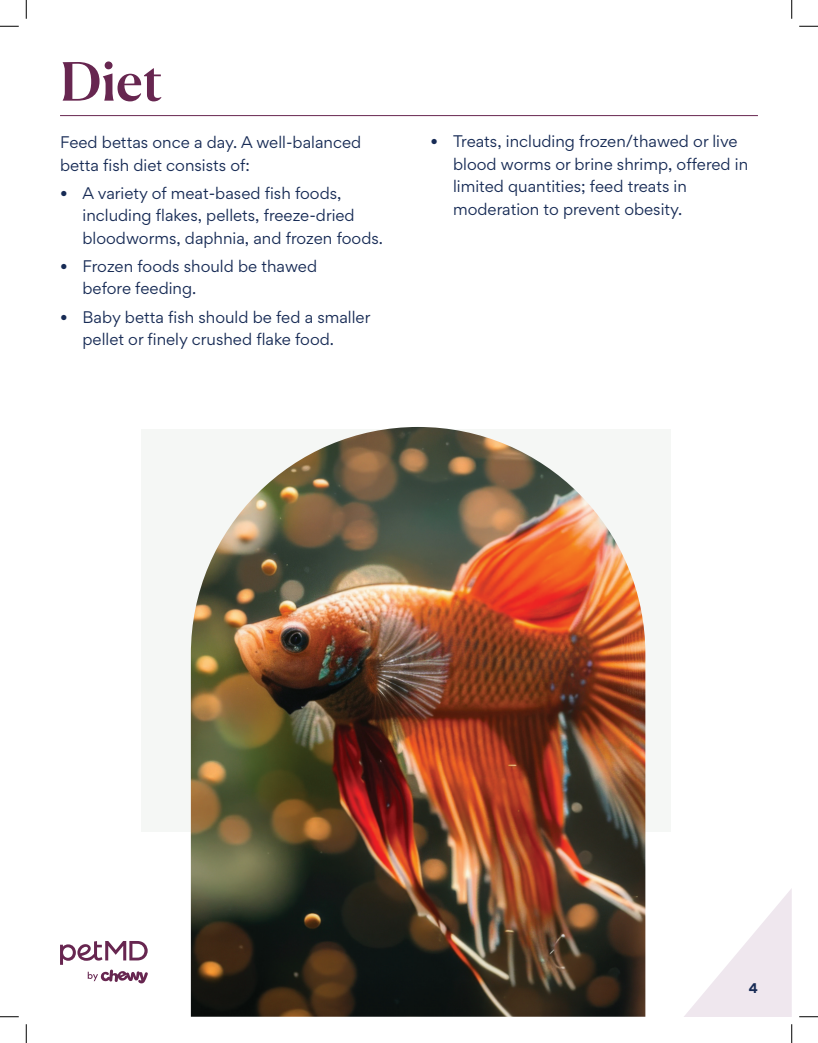
<style>
.page{position:relative;width:818px;height:1043px;background:#fff}
.page>*{position:absolute;margin:0;border:0;box-sizing:border-box;transform-origin:0 0}
.Title_42pt{font:500 52.5px "Canela Deck";color:#672650}
.Bullets{font:15px/22.5px "Gordita";color:#172b55}
.t1{font:700 12.5px "Gordita";color:#172b55}
</style>
<div class="page">
<svg style="left:685px;top:889px;width:106px;height:127px"></svg>
<hr style="left:60px;top:115px;width:698px;height:1px;background:#672650">
<img style="left:191px;top:427px;width:454px;height:589px">
<svg style="left:60px;top:941px;width:88px;height:42px"></svg>
<svg style="left:0;top:25px;width:19px;height:2px"></svg>
<svg style="left:799px;top:25px;width:19px;height:2px"></svg>
<svg style="left:0;top:1016px;width:19px;height:1px"></svg>
<svg style="left:799px;top:1016px;width:19px;height:1px"></svg>
<svg style="left:25px;top:0;width:2px;height:19px"></svg>
<svg style="left:25px;top:1024px;width:2px;height:18px"></svg>
<svg style="left:791px;top:0;width:1px;height:19px"></svg>
<svg style="left:791px;top:1024px;width:1px;height:18px"></svg>
<p class="Title_42pt" style="left:60px;top:37px;width:104px">Diet</p>
<p class="Bullets" style="left:60px;top:131px;width:303px">Feed bettas once a day. A well-balanced betta fish diet consists of:</p>
<p class="Bullets" style="left:82px;top:181px;width:302px;text-indent:-22px">• A variety of meat-based fish foods, including flakes, pellets, freeze-dried bloodworms, daphnia, and frozen foods.</p>
<p class="Bullets" style="left:82px;top:254px;width:236px;text-indent:-22px">• Frozen foods should be thawed before feeding.</p>
<p class="Bullets" style="left:82px;top:305px;width:289px;text-indent:-22px">• Baby betta fish should be fed a smaller pellet or finely crushed flake food.</p>
<p class="Bullets" style="left:453px;top:130px;width:296px;text-indent:-22px">• Treats, including frozen/thawed or live blood worms or brine shrimp, offered in limited quantities; feed treats in moderation to prevent obesity.</p>
<p class="t1" style="left:748px;top:978px;width:11px">4</p>
</div>
